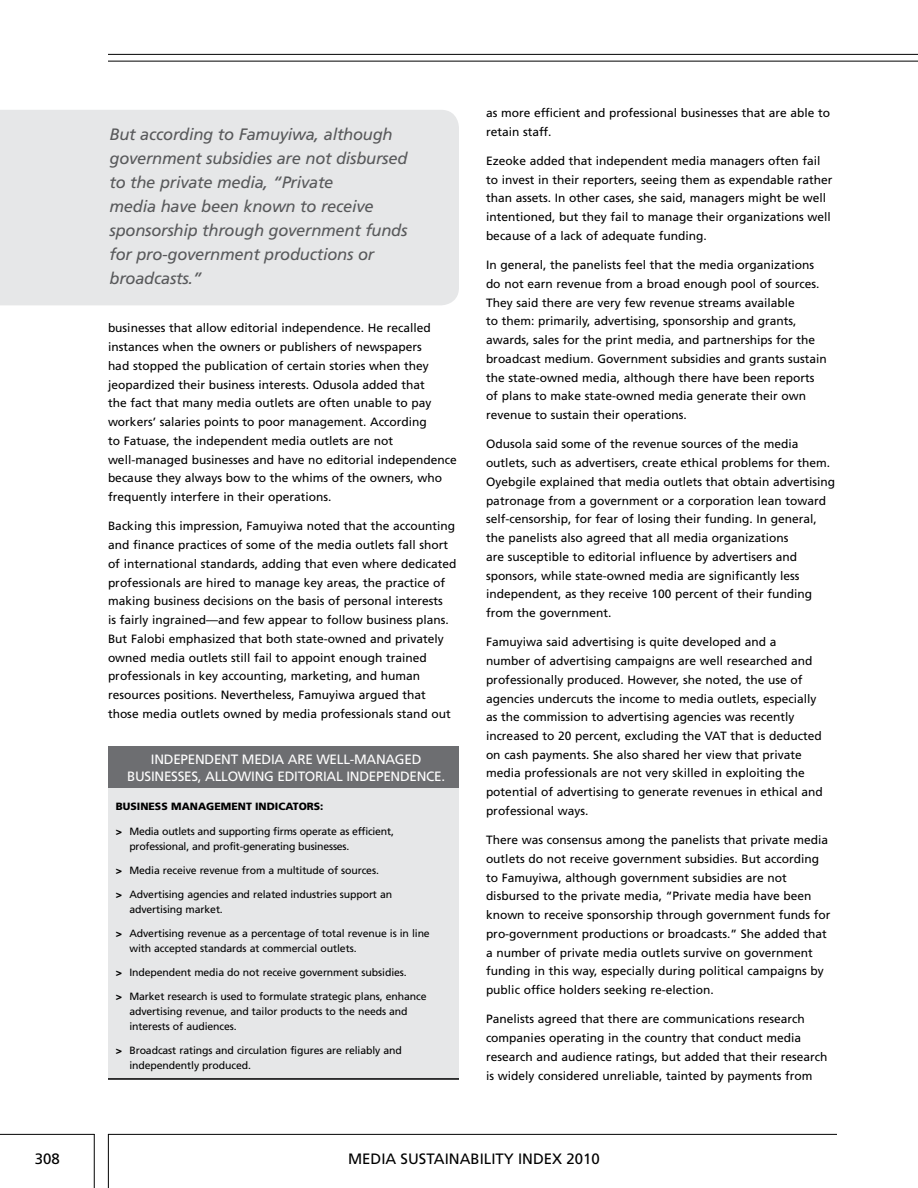
<style>
.page{position:relative;width:918px;height:1188px;background:#fff}
.page>*{position:absolute;margin:0;border:0;box-sizing:border-box;transform-origin:0 0}
.t1{font:italic 16.5px/24px "Frutiger LT Std";letter-spacing:-.015em;color:#58595b}
.t2{font:15px "Frutiger LT Std";color:#000}
.t3{font:13.5px/16.5px "Frutiger LT Std";letter-spacing:-.02em;color:#fff}
.t4{font:12px/18.8px "Frutiger LT Std";color:#000}
.t5{font:10.5px/15px "Frutiger LT Std";letter-spacing:-.01em;color:#000}
.t6{font:900 10.5px "Frutiger LT Std";color:#000}
.s1{font-weight:900}
</style>
<div class="page">
<hr style="left:108px;top:1134px;width:729px;height:1px;background:#000">
<hr style="left:0;top:1134px;width:94px;height:1px;background:#000">
<hr style="left:94px;top:1134px;width:1px;height:54px;background:#000">
<hr style="left:108px;top:1134px;width:1px;height:54px;background:#000">
<hr style="left:108px;top:61px;width:810px;height:1px;background:#000">
<hr style="left:108px;top:54px;width:810px;height:1px;background:#000">
<div style="left:108px;top:781px;width:351px;height:299px;background:#e6e7e8"></div>
<div style="left:108px;top:747px;width:351px;height:41px;background:#6d6e71"></div>
<hr style="left:108px;top:1078px;width:351px;height:2px;background:#000">
<div style="left:0;top:110px;width:459px;height:195px;background:#e6e7e8"></div>
<h1 class="t1" style="left:110px;top:123px;width:300px">But according to Famuyiwa, although government subsidies are not disbursed to the private media, “Private<br>media have been known to receive sponsorship through government funds for pro-government productions or broadcasts.”</h1>
<p class="t4" style="left:108px;top:319px;width:350px">businesses that allow editorial independence. He recalled instances when the owners or publishers of newspapers<br>had stopped the publication of certain stories when they jeopardized their business interests. Odusola added that<br>the fact that many media outlets are often unable to pay workers’ salaries points to poor management. According<br>to Fatuase, the independent media outlets are not well-managed businesses and have no editorial independence because they always bow to the whims of the owners, who frequently interfere in their operations.</p>
<p class="t4" style="left:108px;top:517px;width:350px">Backing this impression, Famuyiwa noted that the accounting and finance practices of some of the media outlets fall short of international standards, adding that even where dedicated professionals are hired to manage key areas, the practice of making business decisions on the basis of personal interests<br>is fairly ingrained—and few appear to follow business plans.<br>But Falobi emphasized that both state-owned and privately owned media outlets still fail to appoint enough trained professionals in key accounting, marketing, and human resources positions. Nevertheless, Famuyiwa argued that those media outlets owned by media professionals stand out</p>
<p class="t3" style="left:127px;top:751px;width:294px;text-indent:24px">Independent m edia are well-managed businesses, allow</p>
<p class="t3" style="left:251px;top:768px;width:196px">ing editorial independence.</p>
<p class="t6" style="left:116px;top:800px;width:209px">BUSINESS MANAGEMENT INDICATORS:</p>
<p class="t5" style="left:129px;top:824px;width:266px;text-indent:-14px"><span class="s1">&gt;</span> Media outlets and supporting firms operate as efficient, professional, and profit-generating businesses.</p>
<p class="t5" style="left:116px;top:863px;width:265px"><span class="s1">&gt;</span> Media receive revenue from a multitude of sources.</p>
<p class="t5" style="left:129px;top:887px;width:264px;text-indent:-14px"><span class="s1">&gt;</span> Advertising agencies and related industries support an advertising market.</p>
<p class="t5" style="left:129px;top:926px;width:302px;text-indent:-14px"><span class="s1">&gt;</span> Advertising revenue as a percentage of total revenue is in line with accepted standards at commercial outlets.</p>
<p class="t5" style="left:116px;top:965px;width:292px"><span class="s1">&gt;</span> I ndependent media do not receive government subsidies.</p>
<p class="t5" style="left:129px;top:989px;width:299px;text-indent:-14px"><span class="s1">&gt;</span> Market research is used to formulate strategic plans, enhance advertising revenue, and tailor products to the needs and interests of audiences.</p>
<p class="t5" style="left:129px;top:1043px;width:274px;text-indent:-14px"><span class="s1">&gt;</span> Broadcast ratings and circulation figures are reliably and independently produced.</p>
<p class="t4" style="left:486px;top:103px;width:346px">as more efficient and professional businesses that are able to retain staff.</p>
<p class="t4" style="left:486px;top:151px;width:348px">Ezeoke added that independent media managers often fail to invest in their reporters, seeing them as expendable rather than assets. I n other cases, she said, managers might be well intentioned, but they fail to manage their organizations well because of a lack of adequate funding.</p>
<p class="t4" style="left:486px;top:256px;width:342px">I n general, the panelists feel that the media organizations do not earn revenue from a broad enough pool of sources.<br>They said there are very few revenue streams available<br>to them: primarily, advertising, sponsorship and grants, awards, sales for the print media, and partnerships for the broadcast medium. Government subsidies and grants sustain the state-owned media, although there have been reports of plans to make state-owned media generate their own revenue to sustain their operations.</p>
<p class="t4" style="left:486px;top:435px;width:351px">Odusola said some of the revenue sources of the media outlets, such as advertisers, create ethical problems for them.<br>Oyebgile explained that media outlets that obtain advertising patronage from a government or a corporation lean toward self-censorship, for fear of losing their funding. I n general, the panelists also agreed that all media organizations<br>are susceptible to editorial influence by advertisers and sponsors, while state-owned media are significantly less independent, as they receive 100 percent of their funding from the government.</p>
<p class="t4" style="left:486px;top:633px;width:338px">Famuyiwa said advertising is quite developed and a number of advertising campaigns are well researched and professionally produced. However, she noted, the use of agencies undercuts the income to media outlets, especially as the commission to advertising agencies was recently increased to 20 percent, excluding the VAT that is deducted on cash payments. She also shared her view that private media professionals are not very skilled in exploiting the potential of advertising to generate revenues in ethical and professional ways.</p>
<p class="t4" style="left:486px;top:831px;width:346px">There was consensus among the panelists that private media outlets do not receive government subsidies. But according to Famuyiwa, although government subsidies are not disbursed to the private media, “Private media have been known to receive sponsorship through government funds for pro-government productions or broadcasts.” She added that a number of private media outlets survive on government funding in this way, especially during political campaigns by public office holders seeking re-election.</p>
<p class="t4" style="left:486px;top:1010px;width:343px">Panelists agreed that there are communications research companies operating in the country that conduct media research and audience ratings, but added that their research is widely considered unreliable, tainted by payments from</p>
<p class="t2" style="left:35px;top:1150px;width:27px">308</p>
<p class="t2" style="left:348px;top:1150px;width:253px">MEDIA SUSTAINABILITY INDEX 2010</p>
</div>
